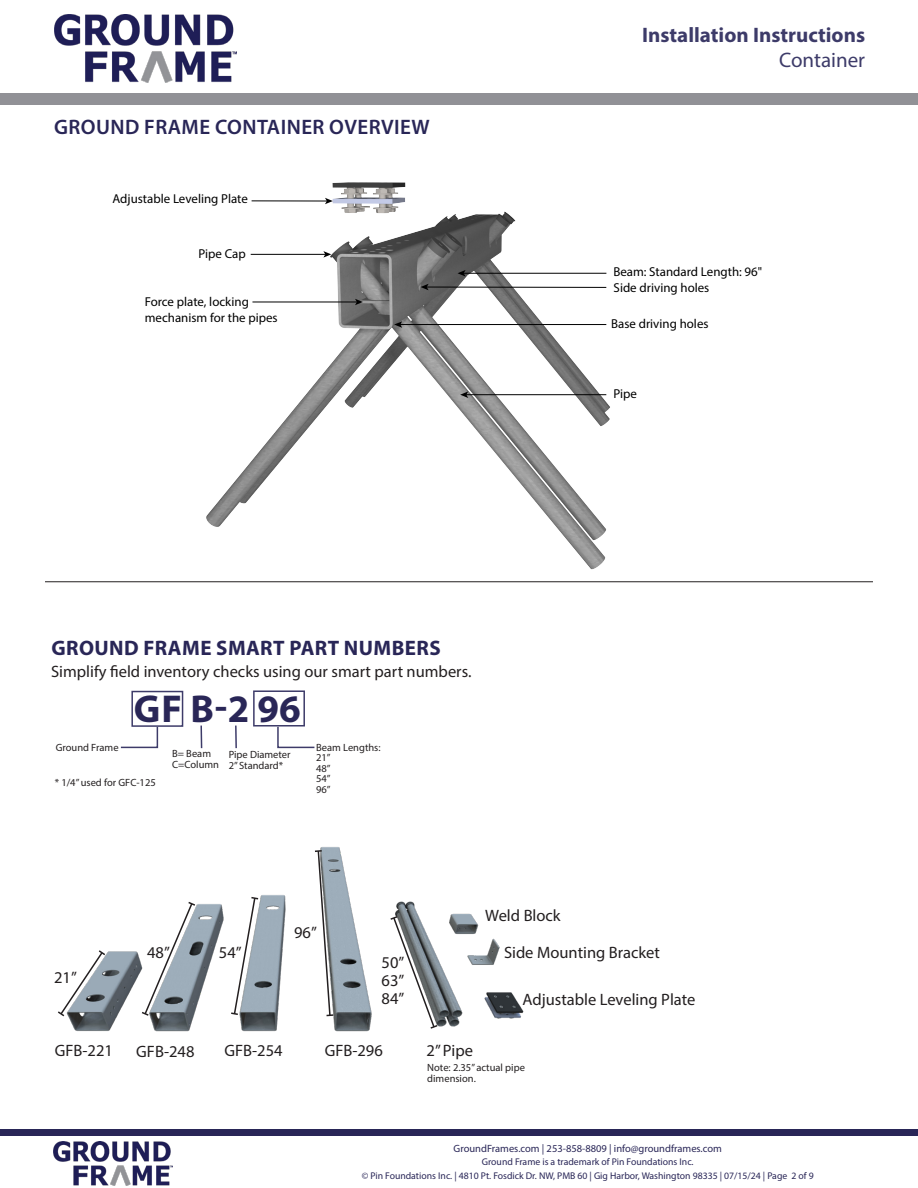
<style>
.page{position:relative;width:918px;height:1188px;background:#fff}
.page>*{position:absolute;margin:0;border:0;box-sizing:border-box;transform-origin:0 0}
.t1{font:700 39px "Myriad Pro";color:#292657}
.t2{font:600 21px "Myriad Pro";letter-spacing:.02em;color:#292657}
.t3{font:700 21px "Myriad Pro";letter-spacing:.02em;color:#292657}
.t4{font:700 21px "Myriad Pro";color:#3d3b69}
.t5{font:21px "Myriad Pro";color:#3d3b69}
.t6{font:16.5px/18px "Myriad Pro";color:#231f20;text-align:justify}
.t7{font:12.9px/15.5px "Myriad Pro";color:#000}
.t8{font:10.5px/10.5px "Myriad Pro";color:#231f20}
.t9{font:10.5px "Myriad Pro";color:#292657}
.t10{font:9.75px/13.5px "Myriad Pro";color:#292657;text-align:center}
</style>
<div class="page">
<img style="left:53px;top:1141px;width:120px;height:44px">
<div style="left:0;top:1130px;width:918px;height:6px;background:#292657"></div>
<img style="left:54px;top:15px;width:183px;height:67px">
<div style="left:0;top:94px;width:918px;height:11px;background:#919196"></div>
<img style="left:206px;top:182px;width:404px;height:388px">
<hr style="left:426px;top:287px;width:180px;height:1px;background:#000">
<svg style="left:421px;top:284px;width:8px;height:6px"></svg>
<hr style="left:466px;top:394px;width:140px;height:1px;background:#000">
<svg style="left:460px;top:391px;width:8px;height:7px"></svg>
<hr style="left:400px;top:324px;width:206px;height:1px;background:#000">
<svg style="left:394px;top:321px;width:8px;height:7px"></svg>
<hr style="left:463px;top:273px;width:143px;height:1px;background:#000">
<svg style="left:458px;top:270px;width:8px;height:7px"></svg>
<hr style="left:251px;top:254px;width:75px;height:1px;background:#000">
<svg style="left:323px;top:251px;width:8px;height:7px"></svg>
<hr style="left:252px;top:200px;width:75px;height:1px;background:#000">
<svg style="left:325px;top:198px;width:8px;height:6px"></svg>
<hr style="left:252px;top:302px;width:105px;height:1px;background:#000">
<svg style="left:355px;top:299px;width:8px;height:6px"></svg>
<div style="left:131px;top:691px;width:52px;height:36px;border:2px solid #3d3b69"></div>
<div style="left:253px;top:690px;width:52px;height:37px;border:2px solid #3d3b69"></div>
<svg style="left:120px;top:725px;width:39px;height:24px"></svg>
<svg style="left:276px;top:725px;width:39px;height:24px"></svg>
<hr style="left:200px;top:726px;width:2px;height:22px;background:#3d3b69">
<hr style="left:235px;top:726px;width:2px;height:22px;background:#3d3b69">
<img style="left:69px;top:847px;width:455px;height:185px">
<svg style="left:58px;top:949px;width:49px;height:69px"></svg>
<svg style="left:140px;top:901px;width:57px;height:116px"></svg>
<svg style="left:229px;top:896px;width:31px;height:120px"></svg>
<svg style="left:313px;top:849px;width:22px;height:168px"></svg>
<svg style="left:389px;top:915px;width:50px;height:115px"></svg>
<hr style="left:45px;top:581px;width:828px;height:1px;background:#231f20">
<p class="t2" style="left:54px;top:113px;width:377px">GROUND FRAME CONTAINER OVERVIEW</p>
<p class="t7" style="left:113px;top:190px;width:137px">Adjustable Leveling Plate</p>
<p class="t7" style="left:198px;top:246px;width:49px">Pipe Cap</p>
<p class="t7" style="left:145px;top:294px;width:134px">Force plate, locking mechanism for the pipes</p>
<p class="t4" style="left:642px;top:21px;width:224px">Installation Instructions</p>
<p class="t5" style="left:779px;top:47px;width:88px">Container</p>
<p class="t7" style="left:613px;top:264px;width:150px">Beam: Standard Length: 96"</p>
<p class="t7" style="left:614px;top:279px;width:97px">Side driving holes</p>
<p class="t7" style="left:611px;top:316px;width:99px">Base driving holes</p>
<p class="t7" style="left:613px;top:386px;width:25px">Pipe</p>
<p class="t3" style="left:52px;top:635px;width:391px">GROUND FRAME SMART PART NUMBERS</p>
<p class="t1" style="left:134px;top:683px;width:168px">GF B-2 96</p>
<p class="t8" style="left:56px;top:742px;width:64px">Ground Frame</p>
<p class="t8" style="left:55px;top:777px;width:103px">* 1/4” used for GFC-125</p>
<p class="t6" style="left:51px;top:662px;width:422px">Simplify field inventory checks using our smart part numbers.</p>
<p class="t8" style="left:316px;top:742px;width:66px">Beam Lengths:</p>
<p class="t8" style="left:316px;top:752px;width:16px">21”</p>
<p class="t8" style="left:316px;top:763px;width:16px">48”</p>
<p class="t8" style="left:316px;top:773px;width:16px">54”</p>
<p class="t8" style="left:316px;top:784px;width:16px">96”</p>
<p class="t8" style="left:172px;top:748px;width:40px">B= Beam</p>
<p class="t8" style="left:172px;top:759px;width:48px">C=Column</p>
<p class="t8" style="left:229px;top:749px;width:63px">Pipe Diameter</p>
<p class="t8" style="left:229px;top:760px;width:56px">2” Standard*</p>
<p class="t6" style="left:54px;top:968px;width:24px">21”</p>
<p class="t6" style="left:147px;top:944px;width:24px">48”</p>
<p class="t6" style="left:219px;top:944px;width:24px">54”</p>
<p class="t6" style="left:294px;top:923px;width:24px">96”</p>
<p class="t6" style="left:382px;top:953px;width:24px">50” 63” 84”</p>
<p class="t6" style="left:485px;top:906px;width:77px">Weld Block</p>
<p class="t6" style="left:504px;top:944px;width:157px">Side Mounting Bracket</p>
<p class="t6" style="left:523px;top:990px;width:174px">Adjustable Leveling Plate</p>
<p class="t6" style="left:55px;top:1042px;width:60px">GFB-221</p>
<p class="t6" style="left:136px;top:1042px;width:60px">GFB-248</p>
<p class="t6" style="left:224px;top:1042px;width:60px">GFB-254</p>
<p class="t6" style="left:325px;top:1042px;width:60px">GFB-296</p>
<p class="t6" style="left:427px;top:1041px;width:48px">2” Pipe</p>
<p class="t8" style="left:427px;top:1062px;width:99px">Note: 2.35” actual pipe dimension.</p>
<p class="t9" style="left:454px;top:1142px;width:270px">GroundFrames.com | 253-858-8809 | info@groundframes.com</p>
<p class="t10" style="left:362px;top:1155px;width:454px">Ground Frame is a trademark of Pin Foundations Inc.<br>© Pin Foundations Inc. | 4810 Pt. Fosdick Dr. NW, PMB 60 | Gig Harbor, Washington 98335 | 07/15/24 | Page 2 of 9</p>
</div>
